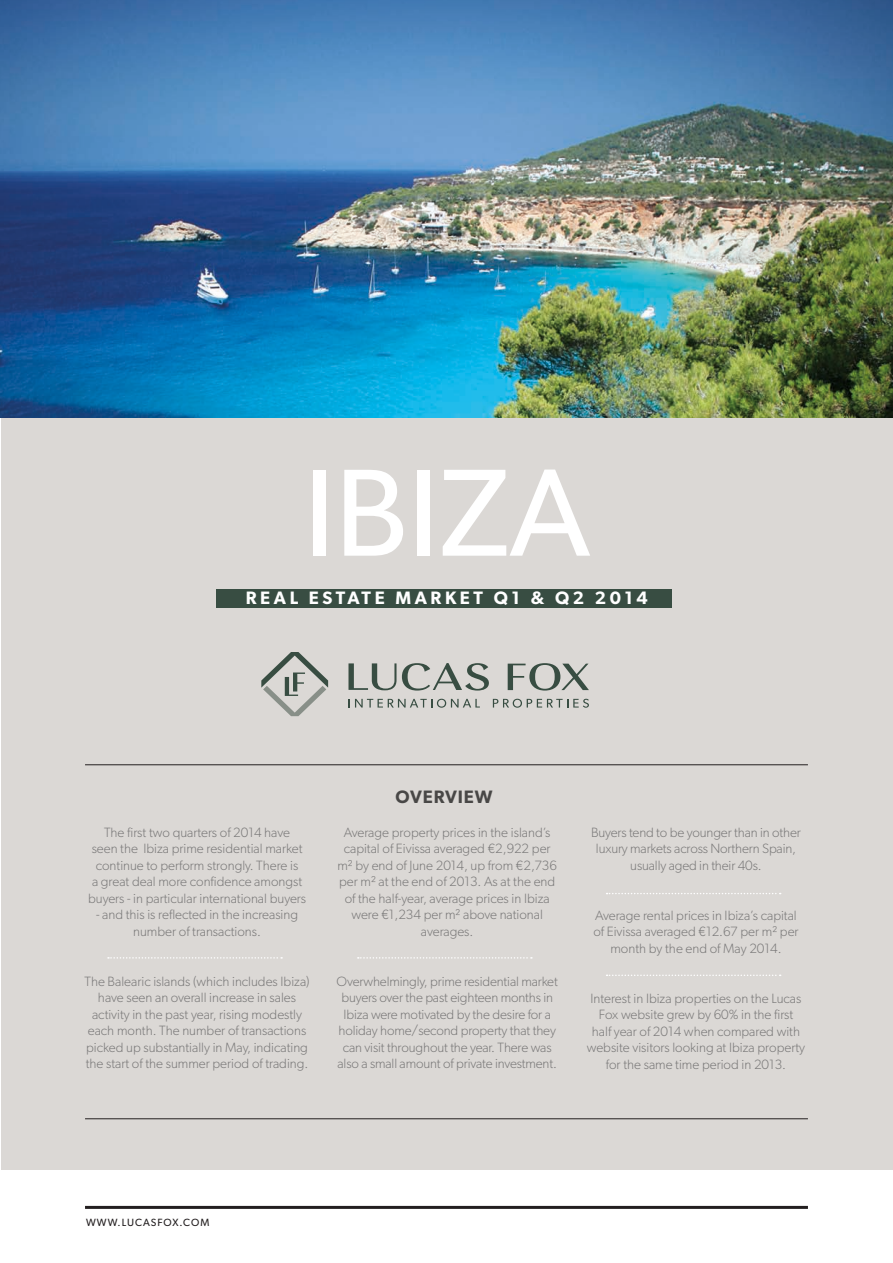
<style>
.page{position:relative;width:893px;height:1263px;background:#fff}
.page>*{position:absolute;margin:0;border:0;box-sizing:border-box;transform-origin:0 0}
.t1{font:124.5px "Gibson";color:#fff}
.t2{font:600 18px "Gibson";letter-spacing:.2em;color:#fff}
.t3{font:600 18px "Gibson";letter-spacing:.05em;color:#484746}
.t4{font:300 13.5px/16.5px "Gibson";color:#797878;text-align:center}
.t5{font:10.5px "Gibson";letter-spacing:.1em;color:#231f20}
</style>
<div class="page">
<hr style="left:85px;top:1206px;width:723px;height:3px;background:#231f20">
<div style="left:1px;top:0;width:891px;height:1169px;background:#dbd8d5"></div>
<svg style="left:108px;top:957px;width:174px;height:2px"></svg>
<svg style="left:358px;top:957px;width:174px;height:2px"></svg>
<svg style="left:607px;top:893px;width:174px;height:1px"></svg>
<svg style="left:607px;top:974px;width:174px;height:2px"></svg>
<div style="left:217px;top:589px;width:455px;height:18px;background:#384d42"></div>
<hr style="left:85px;top:764px;width:723px;height:1px;background:#231f20">
<hr style="left:85px;top:1118px;width:723px;height:1px;background:#231f20">
<svg style="left:349px;top:699px;width:131px;height:9px"></svg>
<svg style="left:493px;top:699px;width:96px;height:9px"></svg>
<svg style="left:348px;top:663px;width:48px;height:27px"></svg>
<svg style="left:402px;top:663px;width:87px;height:27px"></svg>
<svg style="left:508px;top:663px;width:81px;height:27px"></svg>
<svg style="left:261px;top:652px;width:67px;height:64px"></svg>
<img style="left:0;top:0;width:893px;height:417px">
<p class="t1" style="left:304px;top:438px;width:288px">IBIZA</p>
<p class="t2" style="left:246px;top:587px;width:403px">REAL ESTATE MARKET Q1 &amp; Q2 2014</p>
<p class="t4" style="left:88px;top:824px;width:219px">The first two quarters of 2014 have<br>seen the Ibiza prime residential market continue to perform strongly. There is<br>a great deal more confidence amongst buyers - in particular international buyers</p>
<p class="t4" style="left:96px;top:906px;width:204px">- and this is reflected in the increasing number of transactions.</p>
<p class="t4" style="left:85px;top:973px;width:227px">The Balearic islands (which includes Ibiza) have seen an overall increase in sales activity in the past year, rising modestly each month. The number of transactions picked up substantially in May, indicating the start of the summer period of trading.</p>
<p class="t3" style="left:395px;top:786px;width:99px">OVERVIEW</p>
<p class="t4" style="left:337px;top:824px;width:221px">Average property prices in the island’s capital of Eivissa averaged €2,922 per m² by end of June 2014, up from €2,736 per m² at the end of 2013. As at the end of the half-year, average prices in Ibiza were €1,234 per m² above national averages.</p>
<p class="t4" style="left:337px;top:973px;width:223px">Overwhelmingly, prime residential market buyers over the past eighteen months in Ibiza were motivated by the desire for a holiday home/second property that they can visit throughout the year. There was also a small amount of private investment.</p>
<p class="t4" style="left:591px;top:824px;width:211px">Buyers tend to be younger than in other luxury markets across Northern Spain, usually aged in their 40s.</p>
<p class="t4" style="left:593px;top:907px;width:207px">Average rental prices in Ibiza’s capital of Eivissa averaged €12.67 per m² per month by the end of May 2014.</p>
<p class="t4" style="left:587px;top:990px;width:220px">Interest in Ibiza properties on the Lucas Fox website grew by 60% in the first<br>half year of 2014 when compared with website visitors looking at Ibiza property for the same time period in 2013.</p>
<p class="t5" style="left:86px;top:1216px;width:125px">WWW.LUCASFOX.COM</p>
</div>
